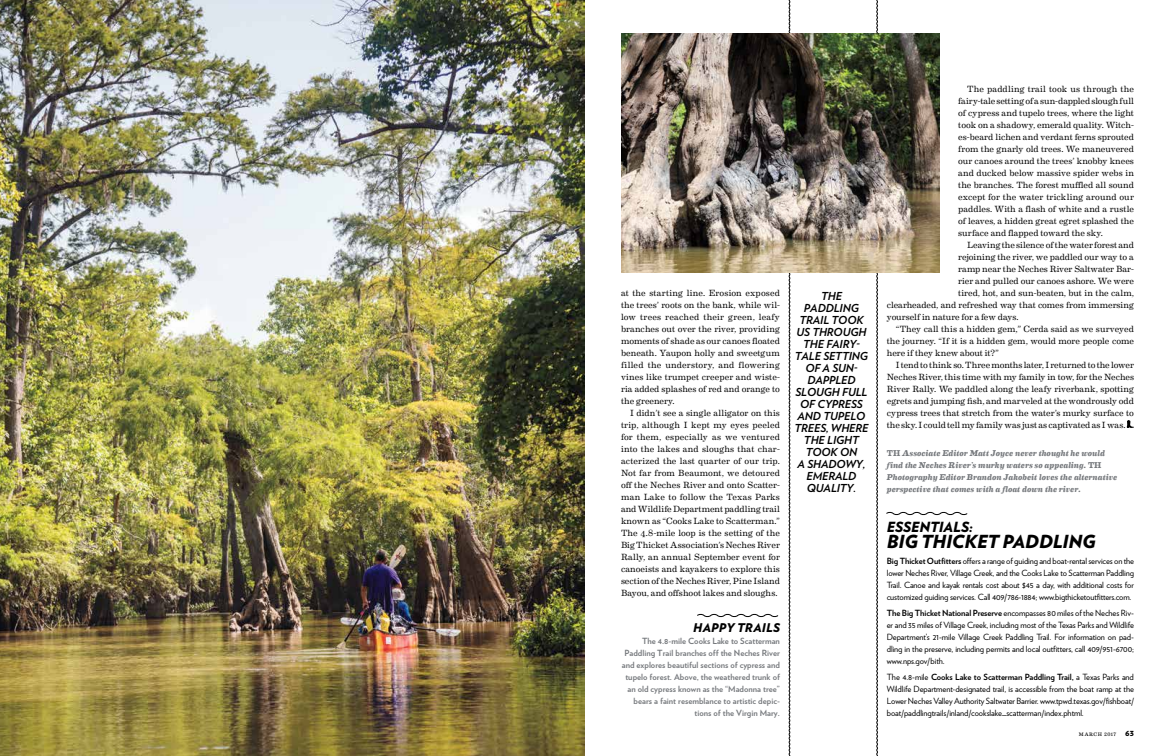
<style>
.page{position:relative;width:1170px;height:756px;background:#fff}
.page>*{position:absolute;margin:0;border:0;box-sizing:border-box;transform-origin:0 0}
.t1{font:italic 900 18px "Verlag";letter-spacing:-.015em;color:#000}
.t2{font:italic 900 14px "Verlag";letter-spacing:-.005em;color:#000}
.t3{font:italic 900 12px "Verlag";letter-spacing:.015em;color:#000}
.t4{font:italic 700 11px/12px "Verlag";letter-spacing:-.01em;color:#000;text-align:center}
.t5{font:9px/12px "Eames Century Modern";letter-spacing:-.005em;color:#000;text-align:justify}
.t6{font:8.5px/12px "Verlag";letter-spacing:-.01em;color:#000;text-align:justify}
.t7{font:700 8.5px/12px "Verlag";color:#75787c;text-align:right}
.t8{font:italic 700 8.5px/12px "Eames Century Modern";color:#75787c}
.t9{font:900 7px "Verlag";color:#000}
.t10{font:5px "Eames Century Modern";letter-spacing:.1em;color:#000}
.s1{font-style:normal}
.s2{font-weight:700}
</style>
<div class="page">
<img style="left:0;top:0;width:585px;height:756px">
<svg style="left:1127px;top:420px;width:7px;height:8px"></svg>
<svg style="left:789px;top:0;width:1px;height:756px"></svg>
<svg style="left:697px;top:613px;width:82px;height:5px"></svg>
<svg style="left:876px;top:0;width:2px;height:756px"></svg>
<img style="left:621px;top:33px;width:318px;height:240px">
<svg style="left:886px;top:511px;width:82px;height:5px"></svg>
<p class="t5" style="left:621px;top:286px;width:161px">at the starting line. Erosion exposed the trees’ roots on the bank, while wil&shy;low trees reached their green, leafy branches out over the river, providing moments of shade as our canoes floated beneath. Yaupon holly and sweetgum filled the understory, and flowering vines like trumpet creeper and wiste&shy;ria added splashes of red and orange to the greenery.</p>
<p class="t5" style="left:621px;top:406px;width:161px;text-indent:9px">I didn’t see a single alligator on this trip, although I kept my eyes peeled for them, especially as we ventured into the lakes and sloughs that char&shy;acterized the last quarter of our trip.<br>Not far from Beaumont, we detoured off the Neches River and onto Scatter&shy;man Lake to follow the Texas Parks and Wildlife Department paddling trail known as “Cooks Lake to Scatterman.” The 4.8-mile loop is the setting of the Big Thicket Association’s Neches River Rally, an annual September event for canoeists and kayakers to explore this section of the Neches River, Pine Island Bayou, and offshoot lakes and sloughs.</p>
<h3 class="t3" style="left:693px;top:618px;width:88px">HAPPY TRAILS</h3>
<p class="t7" style="left:622px;top:634px;width:160px">The 4.8-mile Cooks Lake to Scatterman Paddling Trail branches off the Neches River and explores beautiful sections of cypress and tupelo forest. Above, the weathered trunk of an old cypress known as the “Madonna tree” bears a faint resemblance to artistic depic&shy;tions of the Virgin Mary.</p>
<p class="t4" style="left:795px;top:289px;width:75px">THE<br>PADDLING<br>TRAIL TOOK<br>US THROUGH<br>THE FAIRY-<br>TALE SETTING<br>OF A SUN-<br>DAPPLED<br>SLOUGH FULL<br>OF CYPRESS<br>AND TUPELO<br>TREES, WHERE<br>THE LIGHT<br>TOOK ON<br>A SHADOWY,<br>EMERALD<br>QUALITY.</p>
<p class="t5" style="left:958px;top:82px;width:177px;text-indent:9px">The paddling trail took us through the fairy-tale setting of a sun-dappled slough full of cypress and tupelo trees, where the light took on a shadowy, emerald quality. Witch&shy;es-beard lichen and verdant ferns sprouted from the gnarly old trees. We maneuvered our canoes around the trees’ knobby knees and ducked below massive spider webs in the branches. The forest muffled all sound except for the water trickling around our paddles. With a flash of white and a rustle of leaves, a hidden great egret splashed the surface and flapped toward the sky.</p>
<p class="t5" style="left:967px;top:238px;width:168px">Leaving the silence of the water forest and</p>
<p class="t5" style="left:958px;top:250px;width:177px">rejoining the river, we paddled our way to a</p>
<p class="t5" style="left:958px;top:262px;width:177px">ramp near the Neches River Saltwater Bar-</p>
<p class="t5" style="left:958px;top:274px;width:177px">rier and pulled our canoes ashore. We were</p>
<p class="t5" style="left:958px;top:286px;width:177px">tired, hot, and sun-beaten, but in the calm,</p>
<p class="t5" style="left:887px;top:298px;width:249px">clearheaded, and refreshed way that comes from immersing</p>
<p class="t5" style="left:887px;top:310px;width:133px">yourself in nature for a few days.</p>
<p class="t5" style="left:896px;top:322px;width:240px">“They call this a hidden gem,” Cerda said as we surveyed</p>
<p class="t5" style="left:887px;top:334px;width:249px">the journey. “If it is a hidden gem, would more people come</p>
<p class="t5" style="left:887px;top:346px;width:114px">here if they knew about it?”</p>
<p class="t5" style="left:896px;top:358px;width:240px">I tend to think so. Three months later, I returned to the lower</p>
<p class="t5" style="left:887px;top:370px;width:249px">Neches River, this time with my family in tow, for the Neches</p>
<p class="t5" style="left:887px;top:382px;width:249px">River Rally. We paddled along the leafy riverbank, spotting</p>
<p class="t5" style="left:887px;top:394px;width:249px">egrets and jumping fish, and marveled at the wondrously odd</p>
<p class="t5" style="left:887px;top:406px;width:249px">cypress trees that stretch from the water’s murky surface to</p>
<p class="t5" style="left:887px;top:418px;width:240px">the sky. I could tell my family was just as captivated as I was.</p>
<p class="t8" style="left:887px;top:446px;width:232px"><span class="s1">TH</span> Associate Editor Matt Joyce never thought he would find the Neches River’s murky waters so appealing. <span class="s1">TH </span>Photography Editor Brandon Jakobeit loves the alternative perspective that comes with a float down the river.</p>
<h2 class="t2" style="left:887px;top:515px;width:88px">ESSENTIALS:</h2>
<h1 class="t1" style="left:887px;top:527px;width:210px">BIG THICKET PADDLING</h1>
<p class="t6" style="left:887px;top:555px;width:249px"><span class="s2">Big Thicket Outfitters</span> offers a range of guiding and boat-rental services on the lower Neches River, Village Creek, and the Cooks Lake to Scatterman Paddling Trail. Canoe and kayak rentals cost about $45 a day, with additional costs for customized guiding services. Call 409/786-1884; www.bigthicketoutfitters.com.</p>
<p class="t6" style="left:887px;top:607px;width:249px"><span class="s2">The Big Thicket National Preserve</span> encompasses 80 miles of the Neches Riv&shy;er and 35 miles of Village Creek, including most of the Texas Parks and Wildlife Department’s 21-mile Village Creek Paddling Trail. For information on pad&shy;dling in the preserve, including permits and local outfitters, call 409/951-6700; www.nps.gov/bith.</p>
<p class="t6" style="left:887px;top:671px;width:249px">The 4.8-mile <span class="s2">Cooks Lake to Scatterman Paddling Trail,</span> a Texas Parks and Wildlife Department-designated trail, is accessible from the boat ramp at the Lower Neches Valley Authority Saltwater Barrier. www.tpwd.texas.gov/fishboat/ boat/paddlingtrails/inland/cookslake_scatterman/index.phtml.</p>
<p class="t10" style="left:1079px;top:730px;width:39px">MARCH 2017</p>
<p class="t9" style="left:1125px;top:728px;width:10px">63</p>
</div>
